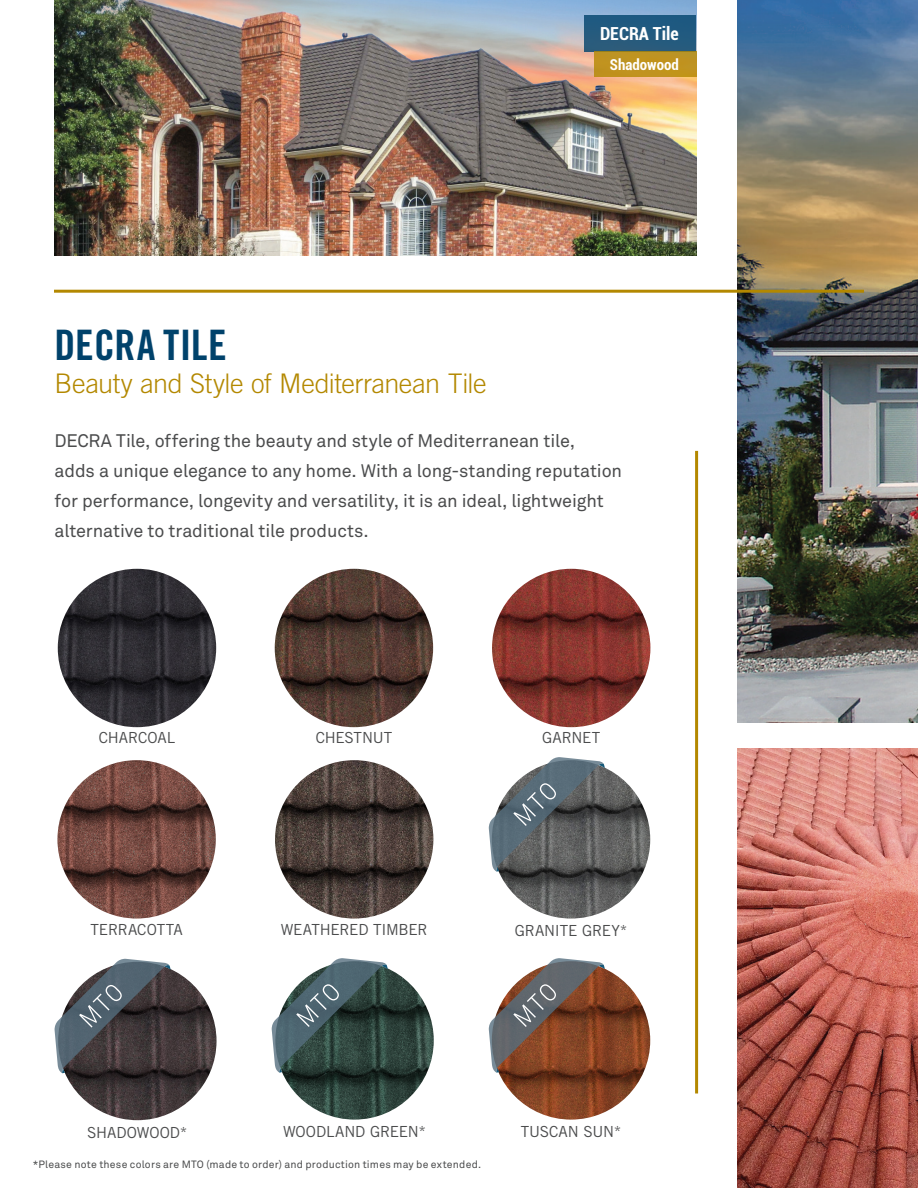
<style>
.page{position:relative;width:918px;height:1188px;background:#fff}
.page>*{position:absolute;margin:0;border:0;box-sizing:border-box;transform-origin:0 0}
.t1{font:42px "Trade Gothic LT Std Bd Cn 20";color:#00426b}
.t2{font:300 27px "Trade Gothic LT Std";letter-spacing:-.015em;color:#b38800}
.t3{font:18px/30px "Akkurat Std";letter-spacing:-.005em;color:#4b4c4d}
.t4{font:700 condensed 18px "Roboto";color:#fff}
.Color_Captions{font:15.3px "Trade Gothic LT Std";letter-spacing:-.01em;color:#4b4c4d}
.t5{font:700 condensed 15px "Roboto";color:#fff}
.t6{font:10.5px "Akkurat Std";letter-spacing:.02em;color:#4b4c4d}
</style>
<div class="page">
<img style="left:737px;top:0;width:181px;height:723px">
<img style="left:54px;top:0;width:642px;height:255px">
<img style="left:737px;top:748px;width:181px;height:440px">
<hr style="left:54px;top:290px;width:810px;height:3px;background:#b38800">
<div style="left:584px;top:15px;width:112px;height:37px;background:#235a7f"></div>
<div style="left:594px;top:52px;width:102px;height:25px;background:#c09320"></div>
<img style="left:58px;top:569px;width:158px;height:158px;border-radius:79px">
<img style="left:492px;top:569px;width:158px;height:158px;border-radius:79px">
<img style="left:275px;top:569px;width:158px;height:158px;border-radius:79px">
<img style="left:57px;top:760px;width:159px;height:159px;border-radius:79px">
<img style="left:275px;top:760px;width:158px;height:159px;border-radius:79px">
<img style="left:492px;top:760px;width:158px;height:159px;border-radius:79px">
<svg style="left:489px;top:757px;width:115px;height:114px"></svg>
<svg style="left:513px;top:783px;width:43px;height:43px;background:#66757f"></svg>
<img style="left:492px;top:961px;width:158px;height:159px;border-radius:79px">
<svg style="left:489px;top:958px;width:115px;height:115px"></svg>
<svg style="left:513px;top:984px;width:43px;height:43px;background:#736f6f"></svg>
<img style="left:58px;top:962px;width:159px;height:158px;border-radius:79px">
<svg style="left:54px;top:959px;width:115px;height:114px"></svg>
<svg style="left:79px;top:985px;width:43px;height:43px;background:#5f6b75"></svg>
<img style="left:275px;top:961px;width:159px;height:159px;border-radius:79px">
<svg style="left:272px;top:958px;width:114px;height:115px"></svg>
<svg style="left:296px;top:984px;width:43px;height:43px;background:#596f76"></svg>
<hr style="left:695px;top:451px;width:3px;height:643px;background:#b38800">
<p class="t4" style="left:600px;top:21px;width:80px">DECRA Tile</p>
<p class="t5" style="left:610px;top:54px;width:70px">Shadowood</p>
<p class="t1" style="left:55px;top:320px;width:174px">DECRA TILE</p>
<p class="t2" style="left:55px;top:367px;width:434px">Beauty and Style of Mediterranean Tile</p>
<p class="t3" style="left:55px;top:425px;width:569px">DECRA Tile, offering the beauty and style of Mediterranean tile,<br>adds a unique elegance to any home. With a long-standing reputation for performance, longevity and versatility, it is an ideal, lightweight alternative to traditional tile products.</p>
<p class="Color_Captions" style="left:99px;top:729px;width:78px">CHARCOAL</p>
<p class="Color_Captions" style="left:316px;top:729px;width:78px">CHESTNUT</p>
<p class="Color_Captions" style="left:542px;top:729px;width:60px">GARNET</p>
<p class="Color_Captions" style="left:91px;top:920px;width:94px">TERRACOTTA</p>
<p class="Color_Captions" style="left:281px;top:920px;width:149px">WEATHERED TIMBER</p>
<p class="Color_Captions" style="left:515px;top:922px;width:114px">GRANITE GREY*</p>
<p class="Color_Captions" style="left:87px;top:1123px;width:102px">SHADOWOOD*</p>
<p class="Color_Captions" style="left:283px;top:1123px;width:144px">WOODLAND GREEN*</p>
<p class="Color_Captions" style="left:521px;top:1123px;width:102px">TUSCAN SUN*</p>
<p class="t6" style="left:33px;top:1158px;width:450px">*Please note these colors are MTO (made to order) and production times may be extended.</p>
</div>
